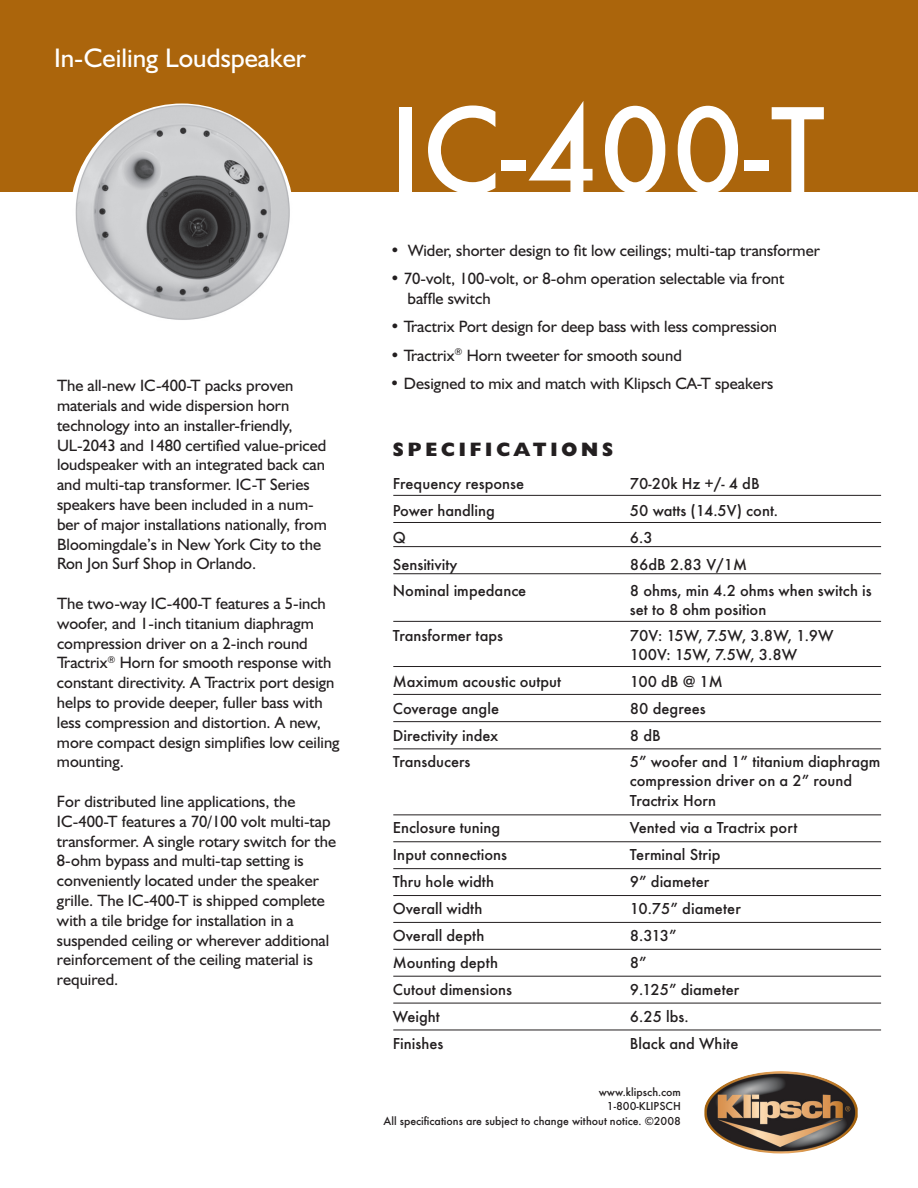
<style>
.page{position:relative;width:918px;height:1188px;background:#fff}
.page>*{position:absolute;margin:0;border:0;box-sizing:border-box;transform-origin:0 0}
.t1{font:500 128.25px "Futura T";color:#fff}
.t2{font:27px "Humanist 521 BT";color:#fff}
.t3{font:800 19.5px "Humanist 521 BT";letter-spacing:.2em;color:#231f20}
.t4{font:16.5px/19.8px "Humanist 521 BT";color:#231f20}
.t5{font:500 16.5px/19.5px "Futura T";color:#231f20}
.t6{font:500 12px/14.4px "Futura T";color:#231f20;text-align:right}
</style>
<div class="page">
<div style="left:0;top:0;width:918px;height:191px;background:#ab650c"></div>
<img style="left:704px;top:1071px;width:154px;height:83px">
<hr style="left:393px;top:495px;width:488px;height:1px;background:#231f20">
<hr style="left:393px;top:522px;width:488px;height:1px;background:#231f20">
<hr style="left:393px;top:546px;width:488px;height:1px;background:#231f20">
<hr style="left:393px;top:573px;width:488px;height:1px;background:#231f20">
<hr style="left:393px;top:621px;width:488px;height:1px;background:#231f20">
<hr style="left:393px;top:666px;width:488px;height:1px;background:#231f20">
<hr style="left:393px;top:694px;width:488px;height:1px;background:#231f20">
<hr style="left:393px;top:721px;width:488px;height:1px;background:#231f20">
<hr style="left:393px;top:748px;width:488px;height:1px;background:#231f20">
<hr style="left:393px;top:814px;width:488px;height:1px;background:#231f20">
<hr style="left:393px;top:841px;width:488px;height:1px;background:#231f20">
<hr style="left:393px;top:868px;width:488px;height:1px;background:#231f20">
<hr style="left:393px;top:895px;width:488px;height:1px;background:#231f20">
<hr style="left:393px;top:922px;width:488px;height:1px;background:#231f20">
<hr style="left:393px;top:976px;width:488px;height:1px;background:#231f20">
<hr style="left:393px;top:1030px;width:488px;height:1px;background:#231f20">
<hr style="left:393px;top:949px;width:488px;height:1px;background:#231f20">
<hr style="left:393px;top:1003px;width:488px;height:1px;background:#231f20">
<img style="left:70px;top:104px;width:224px;height:216px">
<h2 class="t2" style="left:54px;top:41px;width:254px">In-Ceiling Loudspeaker</h2>
<p class="t4" style="left:57px;top:375px;width:271px">The all-new IC-400-T packs proven materials and wide dispersion horn technology into an installer-friendly, UL-2043 and 1480 certified value-priced loudspeaker with an integrated back can and multi-tap transformer. IC-T Series speakers have been included in a num&shy;ber of major installations nationally, from Bloomingdale’s in New York City to the Ron Jon Surf Shop in Orlando.</p>
<p class="t4" style="left:57px;top:593px;width:284px">The two-way IC-400-T features a 5-inch woofer, and 1-inch titanium diaphragm compression driver on a 2-inch round Tractrix<sup>®</sup> Horn for smooth response with constant directivity. A Tractrix port design helps to provide deeper, fuller bass with less compression and distortion. A new, more compact design simplifies low ceiling mounting.</p>
<p class="t4" style="left:57px;top:791px;width:281px">For distributed line applications, the IC-400-T features a 70/100 volt multi-tap transformer. A single rotary switch for the 8-ohm bypass and multi-tap setting is conveniently located under the speaker grille. The IC-400-T is shipped complete with a tile bridge for installation in a suspended ceiling or wherever additional reinforcement of the ceiling material is required.</p>
<h1 class="t1" style="left:388px;top:75px;width:438px">IC-400-T</h1>
<p class="t4" style="left:390px;top:240px;width:431px">• Wider, shorter design to fit low ceilings; multi-tap transformer</p>
<p class="t4" style="left:408px;top:269px;width:378px;text-indent:-18px">• 70-volt, 100-volt, or 8-ohm operation selectable via front baffle switch</p>
<p class="t4" style="left:390px;top:317px;width:389px">• Tractrix Port design for deep bass with less compression</p>
<p class="t4" style="left:390px;top:345px;width:293px">• Tractrix<sup>®</sup> Horn tweeter for smooth sound</p>
<p class="t4" style="left:390px;top:374px;width:385px">• Designed to mix and match with Klipsch CA-T speakers</p>
<p class="t3" style="left:393px;top:437px;width:220px">SPECIFICATIONS</p>
<p class="t5" style="left:393px;top:474px;width:133px">Frequency response</p>
<p class="t5" style="left:630px;top:474px;width:131px">70-20k Hz +/- 4 dB</p>
<p class="t5" style="left:393px;top:501px;width:104px">Power handling</p>
<p class="t5" style="left:630px;top:501px;width:150px">50 watts (14.5V) cont.</p>
<p class="t5" style="left:393px;top:528px;width:15px">Q</p>
<p class="t5" style="left:630px;top:528px;width:24px">6.3</p>
<p class="t5" style="left:393px;top:555px;width:66px">Sensitivity</p>
<p class="t5" style="left:630px;top:555px;width:119px">86dB 2.83 V/1M</p>
<p class="t5" style="left:393px;top:580px;width:135px">Nominal impedance</p>
<p class="t5" style="left:630px;top:580px;width:243px">8 ohms, min 4.2 ohms when switch is set to 8 ohm position</p>
<p class="t5" style="left:393px;top:625px;width:112px">Transformer taps</p>
<p class="t5" style="left:630px;top:625px;width:205px">70V: 15W, 7.5W, 3.8W, 1.9W<br>100V: 15W, 7.5W, 3.8W</p>
<p class="t5" style="left:393px;top:672px;width:170px">Maximum acoustic output</p>
<p class="t5" style="left:630px;top:672px;width:95px">100 dB @ 1M</p>
<p class="t5" style="left:393px;top:699px;width:108px">Coverage angle</p>
<p class="t5" style="left:630px;top:699px;width:77px">80 degrees</p>
<p class="t5" style="left:393px;top:726px;width:107px">Directivity index</p>
<p class="t5" style="left:630px;top:726px;width:32px">8 dB</p>
<p class="t5" style="left:393px;top:751px;width:79px">Transducers</p>
<p class="t5" style="left:630px;top:751px;width:252px">5” woofer and 1” titanium diaphragm compression driver on a 2” round<br>Tractrix Horn</p>
<p class="t5" style="left:393px;top:817px;width:109px">Enclosure tuning</p>
<p class="t5" style="left:630px;top:817px;width:169px">Vented via a Tractrix port</p>
<p class="t5" style="left:393px;top:844px;width:116px">Input connections</p>
<p class="t5" style="left:630px;top:844px;width:92px">Terminal Strip</p>
<p class="t5" style="left:393px;top:871px;width:103px">Thru hole width</p>
<p class="t5" style="left:630px;top:871px;width:81px">9” diameter</p>
<p class="t5" style="left:393px;top:898px;width:91px">Overall width</p>
<p class="t5" style="left:630px;top:898px;width:112px">10.75” diameter</p>
<p class="t5" style="left:393px;top:925px;width:93px">Overall depth</p>
<p class="t5" style="left:630px;top:925px;width:48px">8.313”</p>
<p class="t5" style="left:393px;top:952px;width:107px">Mounting depth</p>
<p class="t5" style="left:630px;top:952px;width:18px">8”</p>
<p class="t5" style="left:393px;top:979px;width:121px">Cutout dimensions</p>
<p class="t5" style="left:630px;top:979px;width:111px">9.125” diameter</p>
<p class="t5" style="left:393px;top:1006px;width:49px">Weight</p>
<p class="t5" style="left:630px;top:1006px;width:60px">6.25 lbs.</p>
<p class="t5" style="left:393px;top:1033px;width:52px">Finishes</p>
<p class="t5" style="left:630px;top:1033px;width:110px">Black and White</p>
<p class="t6" style="left:384px;top:1084px;width:299px">www.klipsch.com<br>1-800-KLIPSCH<br>All specifications are subject to change without notice. ©2008</p>
</div>
